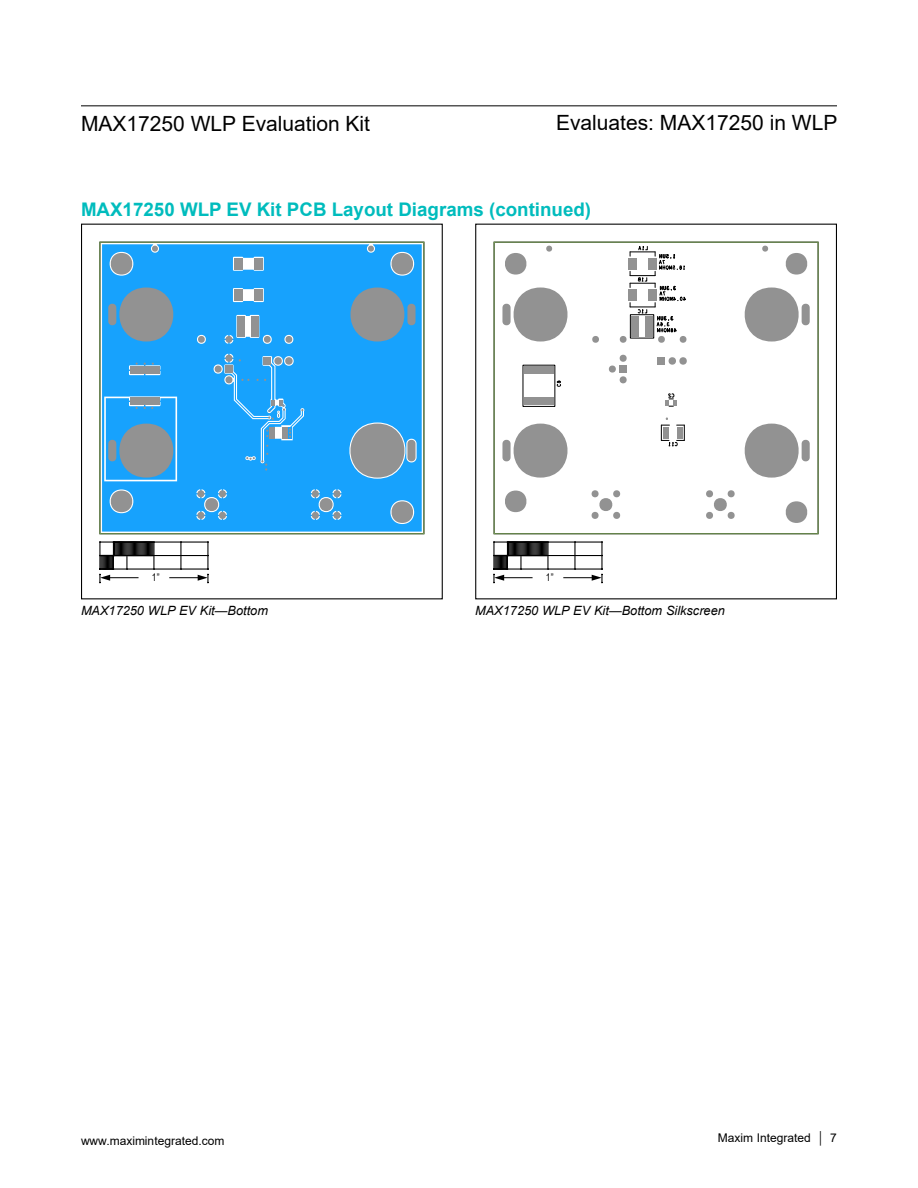
<style>
.page{position:relative;width:918px;height:1188px;background:#fff}
.page>*{position:absolute;margin:0;border:0;box-sizing:border-box;transform-origin:0 0}
.t1{font:21px "Arial";color:#000}
.t2{font:700 18.75px "Arial";color:#00bcbd}
.t3{font:italic 12.75px "Arial";color:#000}
.t4{font:12px "Arial";color:#000}
.t5{font:10.5px "Arial Narrow";color:#000}
</style>
<div class="page">
<hr style="left:81px;top:105px;width:756px;height:1px;background:#000">
<svg style="left:180px;top:541px;width:2px;height:28px"></svg>
<hr style="left:100px;top:542px;width:108px;height:1px;background:#000">
<hr style="left:100px;top:569px;width:108px;height:1px;background:#000">
<hr style="left:100px;top:555px;width:108px;height:1px;background:#000">
<svg style="left:198px;top:541px;width:11px;height:42px"></svg>
<hr style="left:170px;top:577px;width:31px;height:1px;background:#000">
<svg style="left:99px;top:541px;width:56px;height:42px"></svg>
<hr style="left:107px;top:577px;width:31px;height:1px;background:#000">
<div style="left:100px;top:242px;width:324px;height:292px;border:1px solid #719a4e"></div>
<svg style="left:102px;top:244px;width:320px;height:288px;background:#26a3f4"></svg>
<svg style="left:341px;top:288px;width:75px;height:54px;background:#6298bb"></svg>
<svg style="left:311px;top:488px;width:31px;height:32px"></svg>
<div style="left:269px;top:427px;width:6px;height:12px;background:#929292"></div>
<svg style="left:223px;top:333px;width:11px;height:11px"></svg>
<svg style="left:195px;top:488px;width:32px;height:32px"></svg>
<svg style="left:127px;top:363px;width:34px;height:12px"></svg>
<div style="left:130px;top:366px;width:29px;height:8px;background:#929292"></div>
<svg style="left:108px;top:288px;width:74px;height:54px;background:#6398ba"></svg>
<svg style="left:388px;top:253px;width:29px;height:22px"></svg>
<svg style="left:388px;top:501px;width:29px;height:22px"></svg>
<div style="left:255px;top:258px;width:8px;height:12px;background:#929292"></div>
<div style="left:255px;top:289px;width:8px;height:12px;background:#929292"></div>
<div style="left:251px;top:316px;width:7px;height:21px;background:#929292"></div>
<div style="left:234px;top:258px;width:8px;height:12px;background:#929292"></div>
<div style="left:234px;top:289px;width:8px;height:12px;background:#929292"></div>
<div style="left:237px;top:316px;width:8px;height:21px;background:#929292"></div>
<svg style="left:107px;top:253px;width:29px;height:22px"></svg>
<svg style="left:107px;top:491px;width:29px;height:21px"></svg>
<hr style="left:262px;top:429px;width:1px;height:32px;background:#17a2fd">
<svg style="left:213px;top:352px;width:91px;height:86px;background:#35a9f5"></svg>
<svg style="left:261px;top:453px;width:8px;height:18px"></svg>
<div style="left:81px;top:224px;width:362px;height:375px;border:1px solid #000"></div>
<hr style="left:574px;top:542px;width:2px;height:27px;background:#000">
<hr style="left:494px;top:542px;width:108px;height:1px;background:#000">
<hr style="left:601px;top:542px;width:2px;height:27px;background:#000">
<hr style="left:494px;top:569px;width:108px;height:1px;background:#000">
<hr style="left:494px;top:555px;width:108px;height:1px;background:#000">
<svg style="left:592px;top:568px;width:11px;height:15px"></svg>
<hr style="left:564px;top:577px;width:31px;height:1px;background:#000">
<svg style="left:493px;top:541px;width:56px;height:42px"></svg>
<hr style="left:501px;top:577px;width:31px;height:1px;background:#000">
<div style="left:494px;top:242px;width:324px;height:292px;border:1px solid #719a4e"></div>
<div style="left:523px;top:365px;width:32px;height:42px;border:1px solid #000"></div>
<div style="left:658px;top:357px;width:7px;height:8px;background:#929292"></div>
<svg style="left:762px;top:246px;width:7px;height:6px"></svg>
<svg style="left:546px;top:246px;width:7px;height:6px"></svg>
<svg style="left:592px;top:336px;width:7px;height:7px"></svg>
<svg style="left:744px;top:424px;width:66px;height:54px"></svg>
<div style="left:524px;top:397px;width:30px;height:8px;background:#929292"></div>
<svg style="left:502px;top:424px;width:66px;height:54px"></svg>
<svg style="left:668px;top:357px;width:19px;height:8px"></svg>
<svg style="left:744px;top:288px;width:66px;height:54px"></svg>
<svg style="left:706px;top:490px;width:29px;height:29px"></svg>
<svg style="left:608px;top:355px;width:19px;height:28px"></svg>
<svg style="left:591px;top:490px;width:30px;height:29px"></svg>
<div style="left:524px;top:366px;width:30px;height:8px;background:#929292"></div>
<svg style="left:502px;top:288px;width:66px;height:54px"></svg>
<div style="left:620px;top:366px;width:7px;height:7px;background:#929292"></div>
<svg style="left:785px;top:253px;width:23px;height:22px"></svg>
<svg style="left:785px;top:501px;width:23px;height:22px"></svg>
<svg style="left:505px;top:253px;width:22px;height:22px"></svg>
<svg style="left:505px;top:491px;width:22px;height:21px"></svg>
<svg style="left:666px;top:393px;width:11px;height:14px"></svg>
<svg style="left:661px;top:418px;width:24px;height:28px"></svg>
<svg style="left:619px;top:246px;width:68px;height:97px"></svg>
<svg style="left:557px;top:380px;width:4px;height:7px"></svg>
<div style="left:475px;top:224px;width:362px;height:375px;border:1px solid #000"></div>
<h1 class="t1" style="left:81px;top:109px;width:291px">MAX17250 WLP Evaluation Kit</h1>
<h1 class="t1" style="left:556px;top:108px;width:283px">Evaluates: MAX17250 in WLP</h1>
<h2 class="t2" style="left:81px;top:196px;width:512px">MAX17250 WLP EV Kit PCB Layout Diagrams (continued)</h2>
<p class="t5" style="left:152px;top:569px;width:9px">1”</p>
<p class="t5" style="left:546px;top:569px;width:9px">1”</p>
<p class="t3" style="left:81px;top:603px;width:188px">MAX17250 WLP EV Kit—Bottom</p>
<p class="t3" style="left:475px;top:603px;width:251px">MAX17250 WLP EV Kit—Bottom Silkscreen</p>
<p class="t4" style="left:81px;top:1132px;width:145px">www.maximintegrated.com</p>
<p class="t4" style="left:718px;top:1129px;width:121px">Maxim Integrated │ 7</p>
</div>
